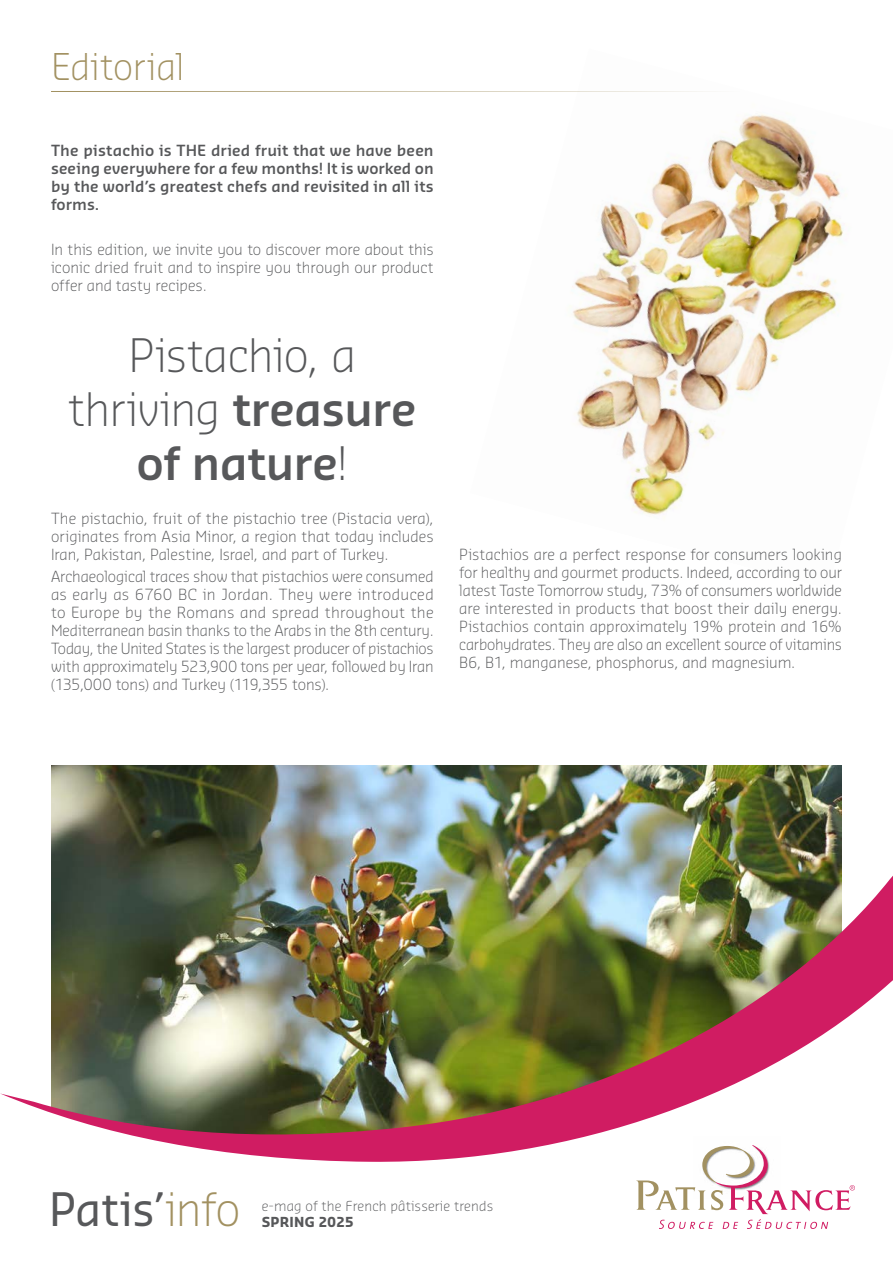
<style>
.page{position:relative;width:893px;height:1263px;background:#fff}
.page>*{position:absolute;margin:0;border:0;box-sizing:border-box;transform-origin:0 0}
.t1{font:300 45px/54px "Sansa Std";letter-spacing:-.015em;color:#57585a;text-align:center}
.t2{font:45px "Sansa Std";letter-spacing:-.02em;color:#57585a}
.t3{font:300 36px "Sansa Std";letter-spacing:-.005em;color:#a29161}
.t4{font:300 15px/18px "Sansa Std";letter-spacing:-.005em;color:#57585a;text-align:justify}
.t5{font:600 15px/18px "Sansa Std";letter-spacing:.005em;color:#57585a;text-align:justify}
.t6{font:300 13.5px "Sansa Std";letter-spacing:.01em;color:#57585a}
.t7{font:700 13.5px "Sansa Std";letter-spacing:.02em;color:#57585a}
.s1{font-weight:600}
.s2{font-weight:300;color:#a29161}
</style>
<div class="page">
<img style="left:51px;top:765px;width:791px;height:96px">
<svg style="left:636px;top:1163px;width:219px;height:66px"></svg>
<img style="left:0;top:861px;width:893px;height:302px">
<img style="left:570px;top:114px;width:274px;height:404px">
<hr style="left:51px;top:91px;width:791px;height:1px;background:#a29161">
<p class="t3" style="left:51px;top:43px;width:135px">Editorial</p>
<p class="t5" style="left:51px;top:141px;width:384px">The pistachio is THE dried fruit that we have been seeing everywhere for a few months! It is worked on by the world’s greatest chefs and revisited in all its forms.</p>
<p class="t4" style="left:51px;top:240px;width:384px">In this edition, we invite you to discover more about this iconic dried fruit and to inspire you through our product offer and tasty recipes.</p>
<p class="t1" style="left:68px;top:325px;width:350px">Pistachio, a thriving <span class="s1">treasure of nature</span>!</p>
<p class="t4" style="left:51px;top:509px;width:384px">The pistachio, fruit of the pistachio tree (Pistacia vera), originates from Asia Minor, a region that today includes Iran, Pakistan, Palestine, Israel, and part of Turkey.</p>
<p class="t4" style="left:51px;top:567px;width:384px">Archaeological traces show that pistachios were consumed as early as 6760 BC in Jordan. They were introduced to Europe by the Romans and spread throughout the Mediterranean basin thanks to the Arabs in the 8th century.<br>Today, the United States is the largest producer of pistachios with approximately 523,900 tons per year, followed by Iran (135,000 tons) and Turkey (119,355 tons).</p>
<p class="t4" style="left:459px;top:545px;width:384px">Pistachios are a perfect response for consumers looking for healthy and gourmet products. Indeed, according to our latest Taste Tomorrow study, 73% of consumers worldwide are interested in products that boost their daily energy.<br>Pistachios contain approximately 19% protein and 16% carbohydrates. They are also an excellent source of vitamins B6, B1, manganese, phosphorus, and magnesium.</p>
<p class="t2" style="left:49px;top:1180px;width:193px">Patis’<span class="s2">info</span></p>
<p class="t6" style="left:262px;top:1197px;width:233px">e-mag of the French pâtisserie trends</p>
<p class="t7" style="left:262px;top:1213px;width:93px">SPRING 2025</p>
</div>
